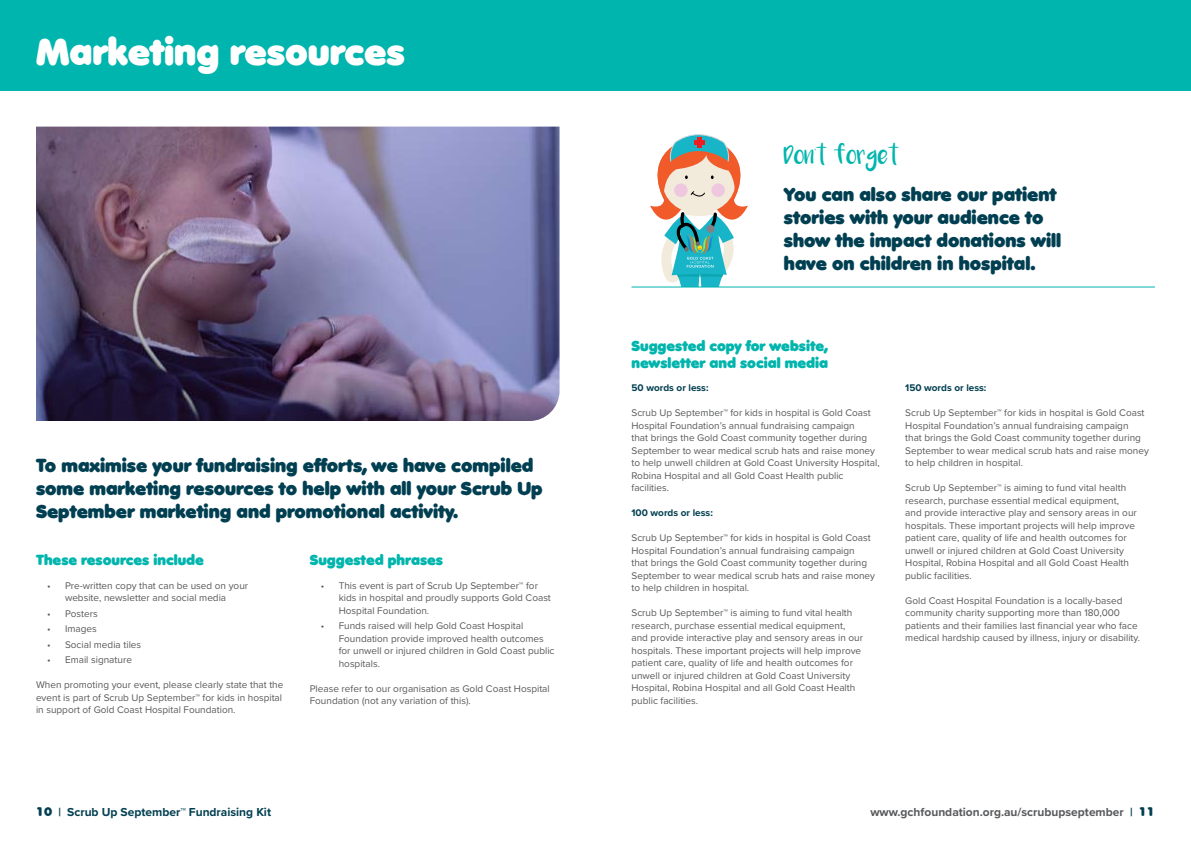
<style>
.page{position:relative;width:1191px;height:842px;background:#fff}
.page>*{position:absolute;margin:0;border:0;box-sizing:border-box;transform-origin:0 0}
.t1{font:36px "Anja Elianeaccent Nornal";color:#fff}
.t2{font:18px/23px "Anja Elianeaccent Nornal";color:#003f51}
.t3{font:14px/16.8px "Anja Elianeaccent Nornal";color:#00b5ad}
.t4{font:14px "Luna";color:#00b5ad}
.t5{font:700 12px "Proxima Nova";color:#58595b}
.t6{font:700 12px "Proxima Nova";color:#003f51}
.t7{font:10px/12.5px "Proxima Nova";color:#58595b}
.t8{font:700 10px "Proxima Nova";color:#003f51}
.s1{font-family:"Anja Elianeaccent Nornal";font-weight:400}
.s2{color:#003f51}
.s3{font-family:"Anja Elianeaccent Nornal";font-weight:400;color:#003f51}
</style>
<div class="page">
<div style="left:0;top:0;width:1191px;height:90px;background:#00b5ad"></div>
<img style="left:36px;top:127px;width:523px;height:294px">
<svg style="left:648px;top:134px;width:103px;height:153px"></svg>
<hr style="left:631px;top:287px;width:524px;height:1px;background:#00b5ad">
<h1 class="t1" style="left:36px;top:35px;width:370px">Marketing resources</h1>
<h2 class="t2" style="left:36px;top:455px;width:508px">To maximise your fundraising efforts, we have compiled some marketing resources to help with all your Scrub Up<br>September marketing and promotional activity.</h2>
<h3 class="t3" style="left:36px;top:553px;width:169px">These resources include</h3>
<p class="t7" style="left:47px;top:579px;width:203px;text-align:center">• Pre-written copy that can be used on your website, newsletter and social media</p>
<p class="t7" style="left:47px;top:607px;width:52px">• Posters</p>
<p class="t7" style="left:47px;top:622px;width:51px">• Images</p>
<p class="t7" style="left:47px;top:638px;width:96px">• Social media tiles</p>
<p class="t7" style="left:47px;top:653px;width:86px">• Email signature</p>
<p class="t7" style="left:36px;top:678px;width:249px">When promoting your event, please clearly state that the event is part of Scrub Up September™ for kids in hospital in support of Gold Coast Hospital Foundation.</p>
<h3 class="t3" style="left:310px;top:553px;width:135px">Suggested phrases</h3>
<p class="t7" style="left:339px;top:579px;width:214px;text-indent:-18px">• This event is part of Scrub Up September™ for kids in hospital and proudly supports Gold Coast<br>Hospital Foundation.</p>
<p class="t7" style="left:339px;top:619px;width:217px;text-indent:-18px">• Funds raised will help Gold Coast Hospital Foundation provide improved health outcomes for unwell or injured children in Gold Coast public hospitals.</p>
<p class="t7" style="left:310px;top:682px;width:242px">Please refer to our organisation as Gold Coast Hospital<br>Foundation (not any variation of this).</p>
<h3 class="t4" style="left:784px;top:151px;width:117px">Don’t forget</h3>
<h2 class="t2" style="left:784px;top:184px;width:279px">You can also share our patient stories with your audience to show the impact donations will have on children in hospital.</h2>
<h3 class="t3" style="left:631px;top:339px;width:198px">Suggested copy for website, newsletter and social media</h3>
<p class="t8" style="left:631px;top:381px;width:79px">50 words or less:</p>
<p class="t7" style="left:631px;top:406px;width:250px">Scrub Up September™ for kids in hospital is Gold Coast Hospital Foundation’s annual fundraising campaign<br>that brings the Gold Coast community together during September to wear medical scrub hats and raise money to help unwell children at Gold Coast University Hospital, Robina Hospital and all Gold Coast Health public facilities.</p>
<p class="t8" style="left:631px;top:506px;width:83px">100 words or less:</p>
<p class="t7" style="left:631px;top:531px;width:245px">Scrub Up September™ for kids in hospital is Gold Coast Hospital Foundation’s annual fundraising campaign<br>that brings the Gold Coast community together during September to wear medical scrub hats and raise money to help children in hospital.</p>
<p class="t7" style="left:631px;top:606px;width:233px">Scrub Up September™ is aiming to fund vital health research, purchase essential medical equipment, and provide interactive play and sensory areas in our hospitals. These important projects will help improve patient care, quality of life and health outcomes for unwell or injured children at Gold Coast University Hospital, Robina Hospital and all Gold Coast Health public facilities.</p>
<p class="t8" style="left:905px;top:381px;width:83px">150 words or less:</p>
<p class="t7" style="left:905px;top:406px;width:245px">Scrub Up September™ for kids in hospital is Gold Coast Hospital Foundation’s annual fundraising campaign<br>that brings the Gold Coast community together during September to wear medical scrub hats and raise money to help children in hospital.</p>
<p class="t7" style="left:905px;top:481px;width:233px">Scrub Up September™ is aiming to fund vital health research, purchase essential medical equipment, and provide interactive play and sensory areas in our hospitals. These important projects will help improve patient care, quality of life and health outcomes for unwell or injured children at Gold Coast University Hospital, Robina Hospital and all Gold Coast Health public facilities.</p>
<p class="t7" style="left:905px;top:594px;width:236px">Gold Coast Hospital Foundation is a locally-based community charity supporting more than 180,000 patients and their families last financial year who face medical hardship caused by illness, injury or disability.</p>
<p class="t6" style="left:36px;top:803px;width:236px"><span class="s1">10</span> | Scrub Up September™ Fundraising Kit</p>
<p class="t5" style="left:870px;top:803px;width:286px">www.gchfoundation.org.au/scrubupseptember <span class="s2">|</span> <span class="s3">11</span></p>
</div>
